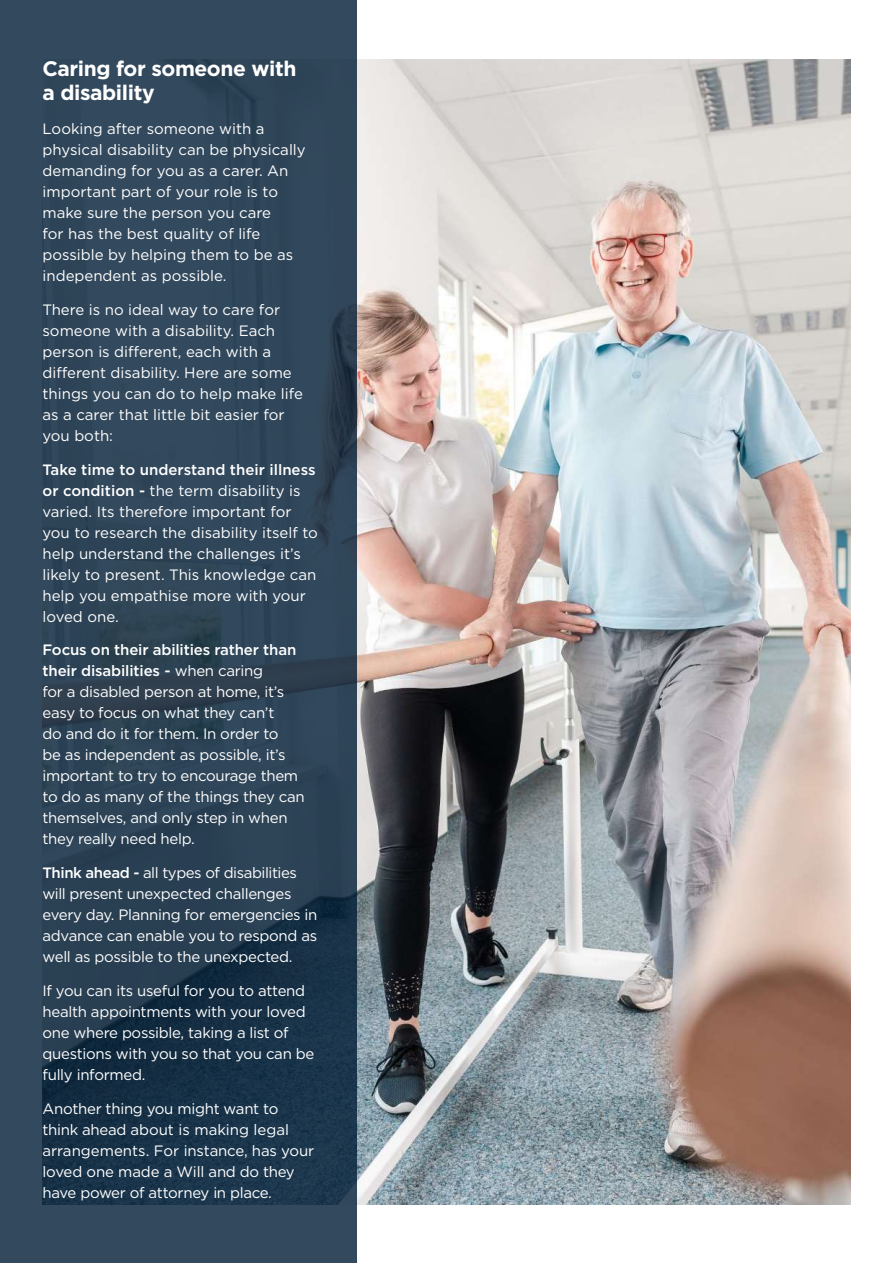
<style>
.page{position:relative;width:893px;height:1263px;background:#fff}
.page>*{position:absolute;margin:0;border:0;box-sizing:border-box;transform-origin:0 0}
.t1{font:700 21px/24px "Gotham";letter-spacing:-.02em;color:#fff}
.t2{font:15px/21px "Gotham";letter-spacing:-.02em;color:#fff}
.t3{font:15px/21px "Gotham";color:#fff}
.s1{font-weight:500}
</style>
<div class="page">
<img style="left:357px;top:60px;width:493px;height:1144px">
<svg style="left:0;top:0;width:357px;height:1263px;background:#2b4255"></svg>
<h1 class="t1" style="left:43px;top:57px;width:255px">Caring for someone with a disability</h1>
<p class="t3" style="left:43px;top:118px;width:265px">Looking after someone with a physical disability can be physically demanding for you as a carer. An important part of your role is to make sure the person you care<br>for has the best quality of life possible by helping them to be as independent as possible.</p>
<p class="t3" style="left:43px;top:299px;width:262px">There is no ideal way to care for someone with a disability. Each person is different, each with a different disability. Here are some things you can do to help make life as a carer that little bit easier for you both:</p>
<p class="t3" style="left:43px;top:458px;width:277px"><span class="s1">Take time to understand their illness or condition -</span> the term disability is varied. Its therefore important for you to research the disability itself to help understand the challenges it’s likely to present. This knowledge can help you empathise more with your loved one.</p>
<p class="t2" style="left:43px;top:639px;width:264px"><span class="s1">Focus on their abilities rather than their disabilities -</span> when caring<br>for a disabled person at home, it’s easy to focus on what they can’t<br>do and do it for them. In order to<br>be as independent as possible, it’s important to try to encourage them to do as many of the things they can themselves, and only step in when they really need help.</p>
<p class="t2" style="left:43px;top:862px;width:276px"><span class="s1">Think ahead -</span> all types of disabilities will present unexpected challenges every day. Planning for emergencies in advance can enable you to respond as well as possible to the unexpected.</p>
<p class="t2" style="left:43px;top:980px;width:273px">If you can its useful for you to attend health appointments with your loved one where possible, taking a list of questions with you so that you can be fully informed.</p>
<p class="t2" style="left:43px;top:1097px;width:273px">Another thing you might want to think ahead about is making legal arrangements. For instance, has your loved one made a Will and do they have power of attorney in place.</p>
</div>
